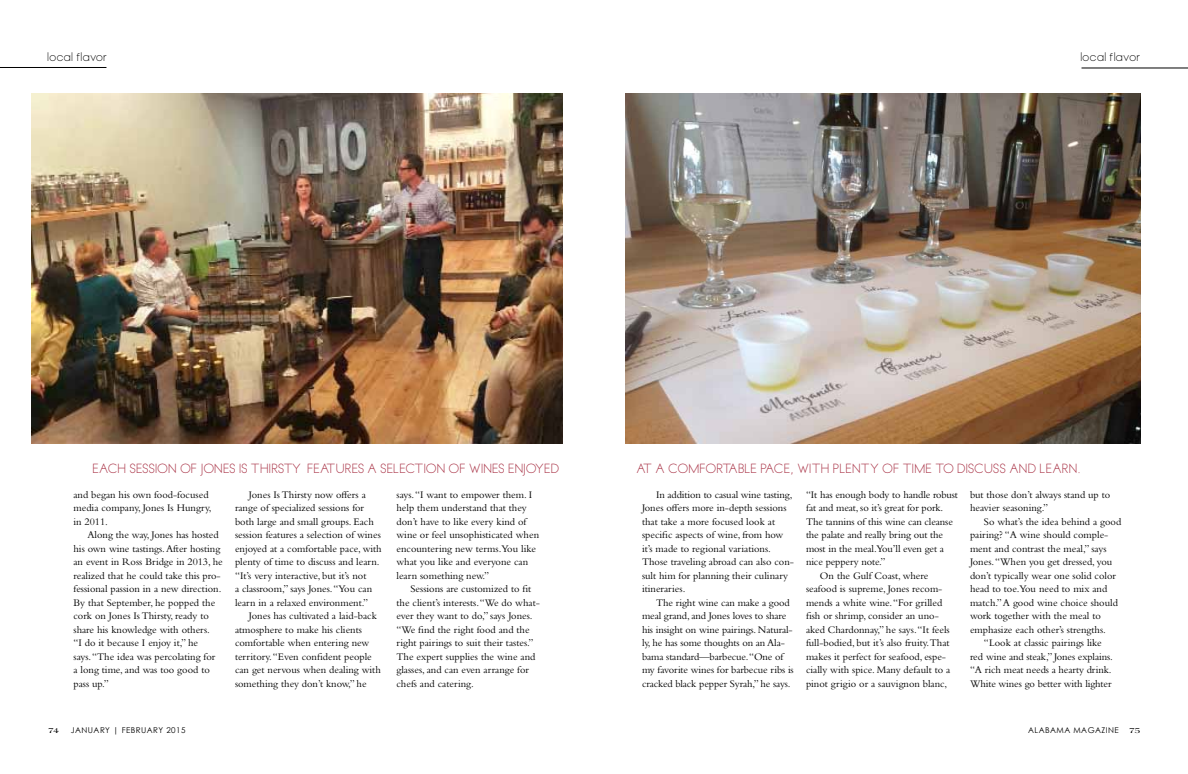
<style>
.page{position:relative;width:1188px;height:774px;background:#fff}
.page>*{position:absolute;margin:0;border:0;box-sizing:border-box;transform-origin:0 0}
.t1{font:500 12px "OL Round Gothic";letter-spacing:.08em;color:#a72e42}
.t2{font:10.5px/13.5px "Bembo Std";color:#000}
.t3{font:500 10px "OL Round Gothic";color:#000}
.t4{font:8px "Century Gothic";letter-spacing:.06em;color:#000}
.t5{font:700 8px "Americana Std";color:#000;scale:1.05 1}
</style>
<div class="page">
<hr style="left:1082px;top:68px;width:106px;height:1px;background:#000">
<hr style="left:0;top:67px;width:106px;height:1px;background:#000">
<img style="left:626px;top:94px;width:515px;height:350px">
<img style="left:32px;top:94px;width:530px;height:350px">
<p class="t3" style="left:48px;top:51px;width:61px">LOCAL FLAVOR</p>
<p class="t3" style="left:1081px;top:51px;width:61px">LOCAL FLAVOR</p>
<p class="t1" style="left:93px;top:461px;width:467px">EACH SESSION OF JONES IS THIRSTY FEATURES A SELECTION OF WINES ENJOYED</p>
<p class="t1" style="left:637px;top:461px;width:445px">AT A COMFORTABLE PACE, WITH PLENTY OF TIME TO DISCUSS AND LEARN.</p>
<p class="t2" style="left:642px;top:488px;width:153px;text-indent:14px">In addition to casual wine tasting,<br>Jones offers more in-depth sessions that take a more focused look at specific aspects of wine, from how it’s made to regional variations.<br>Those traveling abroad can also con&shy;sult him for planning their culinary itineraries.</p>
<p class="t2" style="left:642px;top:596px;width:153px;text-indent:14px">The right wine can make a good meal grand, and Jones loves to share his insight on wine pairings. Natural&shy;ly, he has some thoughts on an Ala&shy;bama standard—barbecue.“One of my favorite wines for barbecue ribs is cracked black pepper Syrah,” he says.</p>
<p class="t2" style="left:74px;top:488px;width:139px">and began his own food-focused media company, Jones Is Hungry, in 2011.</p>
<p class="t2" style="left:74px;top:528px;width:151px;text-indent:14px">Along the way, Jones has hosted his own wine tastings. After hosting an event in Ross Bridge in 2013, he realized that he could take this pro&shy;fessional passion in a new direction.<br>By that September, he popped the cork on Jones Is Thirsty, ready to share his knowledge with others.<br>“I do it because I enjoy it,” he<br>says. “The idea was percolating for<br>a long time, and was too good to pass up.”</p>
<p class="t2" style="left:806px;top:488px;width:153px">“It has enough body to handle robust</p>
<p class="t2" style="left:806px;top:501px;width:139px">fat and meat, so it’s great for pork.</p>
<p class="t2" style="left:806px;top:515px;width:148px">The tannins of this wine can cleanse</p>
<p class="t2" style="left:806px;top:528px;width:139px">the palate and really bring out the</p>
<p class="t2" style="left:806px;top:542px;width:139px">most in the meal.You’ll even get a</p>
<p class="t2" style="left:806px;top:555px;width:81px">nice peppery note.”</p>
<p class="t2" style="left:820px;top:569px;width:110px">On the Gulf Coast, where</p>
<p class="t2" style="left:806px;top:582px;width:138px">seafood is supreme, Jones recom-</p>
<p class="t2" style="left:806px;top:596px;width:138px">mends a white wine. “For grilled</p>
<p class="t2" style="left:806px;top:609px;width:134px">fish or shrimp, consider an uno-</p>
<p class="t2" style="left:806px;top:623px;width:145px">aked Chardonnay,” he says. “It feels</p>
<p class="t2" style="left:806px;top:636px;width:145px">full-bodied, but it’s also fruity.That</p>
<p class="t2" style="left:806px;top:650px;width:142px">makes it perfect for seafood, espe-</p>
<p class="t2" style="left:806px;top:663px;width:146px">cially with spice. Many default to a</p>
<p class="t2" style="left:806px;top:677px;width:143px">pinot grigio or a sauvignon blanc,</p>
<p class="t2" style="left:235px;top:488px;width:148px;text-indent:14px">Jones Is Thirsty now offers a range of specialized sessions for both large and small groups. Each session features a selection of wines enjoyed at a comfortable pace, with plenty of time to discuss and learn. “It’s very interactive, but it’s not<br>a classroom,” says Jones. “You can learn in a relaxed environment.”</p>
<p class="t2" style="left:235px;top:609px;width:147px;text-indent:14px">Jones has cultivated a laid-back atmosphere to make his clients comfortable when entering new territory. “Even confident people can get nervous when dealing with something they don’t know,” he</p>
<p class="t2" style="left:970px;top:488px;width:142px">but those don’t always stand up to heavier seasoning.”</p>
<p class="t2" style="left:984px;top:515px;width:139px">So what’s the idea behind a good</p>
<p class="t2" style="left:970px;top:528px;width:140px">pairing? “A wine should comple-</p>
<p class="t2" style="left:970px;top:542px;width:138px">ment and contrast the meal,” says</p>
<p class="t2" style="left:970px;top:555px;width:144px">Jones. “When you get dressed, you</p>
<p class="t2" style="left:970px;top:569px;width:148px">don’t typically wear one solid color</p>
<p class="t2" style="left:970px;top:582px;width:139px">head to toe.You need to mix and</p>
<p class="t2" style="left:970px;top:596px;width:150px">match.” A good wine choice should</p>
<p class="t2" style="left:970px;top:609px;width:132px">work together with the meal to</p>
<p class="t2" style="left:970px;top:623px;width:137px">emphasize each other’s strengths.</p>
<p class="t2" style="left:984px;top:636px;width:119px">“Look at classic pairings like</p>
<p class="t2" style="left:970px;top:650px;width:144px">red wine and steak,” Jones explains.</p>
<p class="t2" style="left:970px;top:663px;width:143px">“A rich meat needs a hearty drink.</p>
<p class="t2" style="left:970px;top:677px;width:143px">White wines go better with lighter</p>
<p class="t4" style="left:1028px;top:725px;width:92px">ALABAMA MAGAZINE</p>
<p class="t5" style="left:1129px;top:726px;width:12px">75</p>
<p class="t2" style="left:397px;top:488px;width:144px">says. “I want to empower them. I help them understand that they don’t have to like every kind of wine or feel unsophisticated when encountering new terms.You like what you like and everyone can learn something new.”</p>
<p class="t2" style="left:397px;top:582px;width:145px;text-indent:14px">Sessions are customized to fit the client’s interests. “We do what&shy;ever they want to do,” says Jones. “We find the right food and the right pairings to suit their tastes.”<br>The expert supplies the wine and glasses, and can even arrange for chefs and catering.</p>
<p class="t5" style="left:48px;top:726px;width:12px">74</p>
<p class="t4" style="left:71px;top:725px;width:116px">JAN UARY | FEBRUARY 2015</p>
</div>
